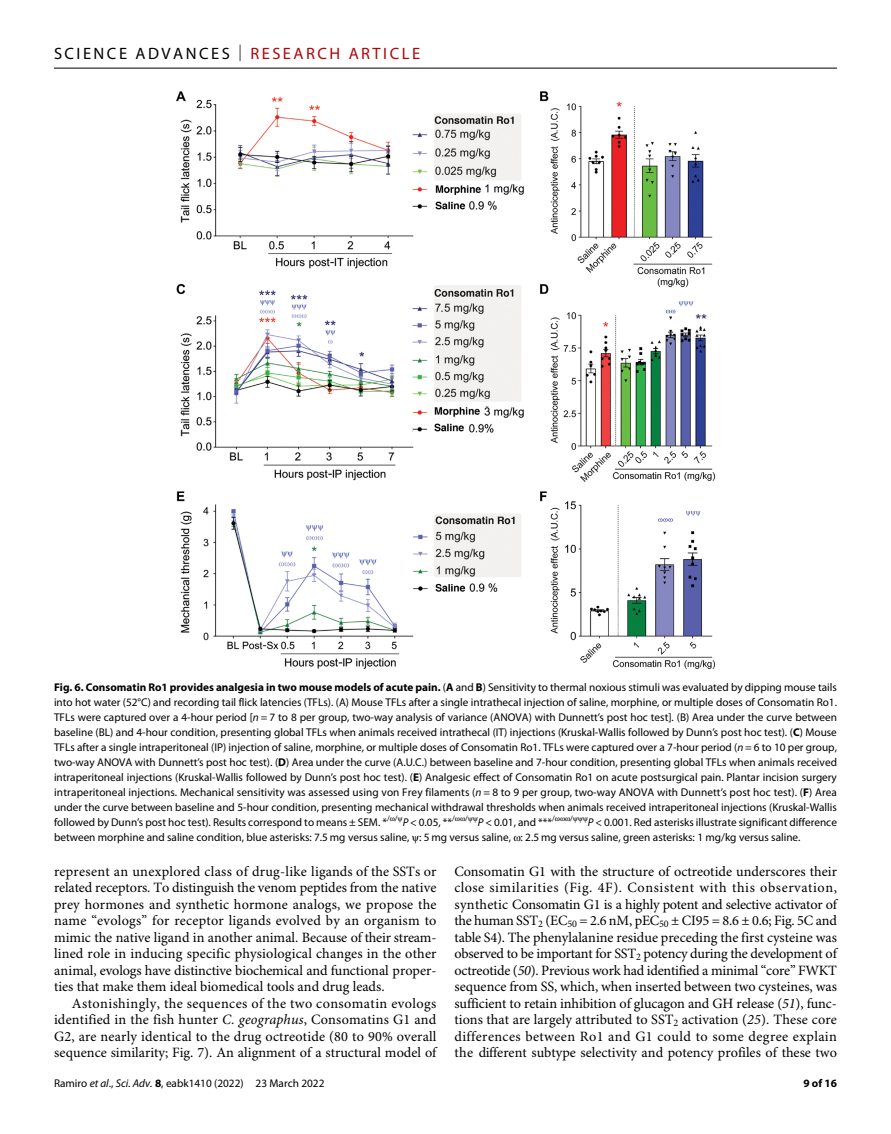
<style>
.page{position:relative;width:891px;height:1134px;background:#fff}
.page>*{position:absolute;margin:0;border:0;box-sizing:border-box;transform-origin:0 0}
.t1{font:16.5px "Myriad Pro";letter-spacing:.15em;color:#000}
.t2{font:14.25px/16.5px "Minion Pro";color:#000;text-align:justify}
.t3{font:11.25px/15px "Myriad Pro";color:#000;text-align:justify}
.t4{font:700 11.25px "Myriad Pro";color:#000}
.t5{font:7.95px "Myriad Pro";color:#000}
.s1{font-weight:300}
.s2{color:#b10508}
.s3{font-weight:700}
.s4{font-style:italic}
</style>
<div class="page">
<hr style="left:54px;top:68px;width:783px;height:1px;background:#000">
<img style="left:176px;top:91px;width:540px;height:578px">
<h1 class="t1" style="left:54px;top:40px;width:368px">SCIENCE ADVANCES <span class="s1">|</span> <span class="s2">RESEARCH ARTICLE</span></h1>
<p class="t3" style="left:54px;top:680px;width:785px"><span class="s3">Fig. 6. Consomatin Ro1 provides analgesia in two mouse models of acute pain.</span> (<span class="s3">A</span> and <span class="s3">B</span>) Sensitivity to thermal noxious stimuli was evaluated by dipping mouse tails into hot water (52°C) and recording tail flick latencies (TFLs). (A) Mouse TFLs after a single intrathecal injection of saline, morphine, or multiple doses of Consomatin Ro1.<br>TFLs were captured over a 4-hour period [<span class="s4">n</span> = 7 to 8 per group, two-way analysis of variance (ANOVA) with Dunnett’s post hoc test]. (B) Area under the curve between baseline (BL) and 4-hour condition, presenting global TFLs when animals received intrathecal (IT) injections (Kruskal-Wallis followed by Dunn’s post hoc test). (<span class="s3">C</span>) Mouse TFLs after a single intraperitoneal (IP) injection of saline, morphine, or multiple doses of Consomatin Ro1. TFLs were captured over a 7-hour period (<span class="s4">n</span> = 6 to 10 per group, two-way ANOVA with Dunnett’s post hoc test). (<span class="s3">D</span>) Area under the curve (A.U.C.) between baseline and 7-hour condition, presenting global TFLs when animals received intraperitoneal injections (Kruskal-Wallis followed by Dunn’s post hoc test). (<span class="s3">E</span>) Analgesic effect of Consomatin Ro1 on acute postsurgical pain. Plantar incision surgery intraperitoneal injections. Mechanical sensitivity was assessed using von Frey filaments (<span class="s4">n</span> = 8 to 9 per group, two-way ANOVA with Dunnett’s post hoc test). (<span class="s3">F</span>) Area under the curve between baseline and 5-hour condition, presenting mechanical withdrawal thresholds when animals received intraperitoneal injections (Kruskal-Wallis followed by Dunn’s post hoc test). Results correspond to means ± SEM. *<sup>/</sup> <sup>/</sup> <span class="s4">P</span> &lt; 0.05, **<sup>/</sup></p>
<p class="t3" style="left:465px;top:815px;width:91px"><sup>/</sup> <span class="s4">P</span> &lt; 0.01, and ***<sup>/</sup></p>
<p class="t5" style="left:570px;top:812px;width:4px">/</p>
<p class="t3" style="left:54px;top:815px;width:784px;text-indent:534px"><span class="s4">P</span> &lt; 0.001. Red asterisks illustrate significant difference between morphine and saline condition, blue asterisks: 7.5 mg versus saline, : 5 mg versus saline, : 2.5 mg versus saline, green asterisks: 1 mg/kg versus saline.</p>
<p class="t2" style="left:54px;top:864px;width:384px">represent an unexplored class of drug-like ligands of the SSTs or related receptors. To distinguish the venom peptides from the native prey hormones and synthetic hormone analogs, we propose the name “evologs” for receptor ligands evolved by an organism to mimic the native ligand in another animal. Because of their stream&shy;lined role in inducing specific physiological changes in the other animal, evologs have distinctive biochemical and functional proper&shy;ties that make them ideal biomedical tools and drug leads.</p>
<p class="t2" style="left:54px;top:996px;width:384px;text-indent:18px">Astonishingly, the sequences of the two consomatin evologs identified in the fish hunter <span class="s4">C. geographus</span>, Consomatins G1 and G2, are nearly identical to the drug octreotide (80 to 90% overall sequence similarity; Fig. 7). An alignment of a structural model of</p>
<p class="t3" style="left:54px;top:1076px;width:272px">Ramiro <span class="s4">et al</span>., <span class="s4">Sci. Adv.</span> <span class="s3">8</span>, eabk1410 (2022) 23 March 2022</p>
<p class="t2" style="left:454px;top:864px;width:384px">Consomatin G1 with the structure of octreotide underscores their close similarities (Fig. 4F). Consistent with this observation, synthetic Consomatin G1 is a highly potent and selective activator of the human SST<sub>2</sub> (EC<sub>50</sub> = 2.6 nM, pEC<sub>50</sub> ± CI95 = 8.6 ± 0.6; Fig. 5C and table S4). The phenylalanine residue preceding the first cysteine was observed to be important for SST<sub>2</sub> potency during the development of octreotide (<span class="s4">50</span>). Previous work had identified a minimal “core” FWKT sequence from SS, which, when inserted between two cysteines, was sufficient to retain inhibition of glucagon and GH release (<span class="s4">51</span>), func&shy;tions that are largely attributed to SST<sub>2</sub> activation (<span class="s4">25</span>). These core differences between Ro1 and G1 could to some degree explain the different subtype selectivity and potency profiles of these two</p>
<p class="t4" style="left:803px;top:1074px;width:35px">9 of 16</p>
</div>
